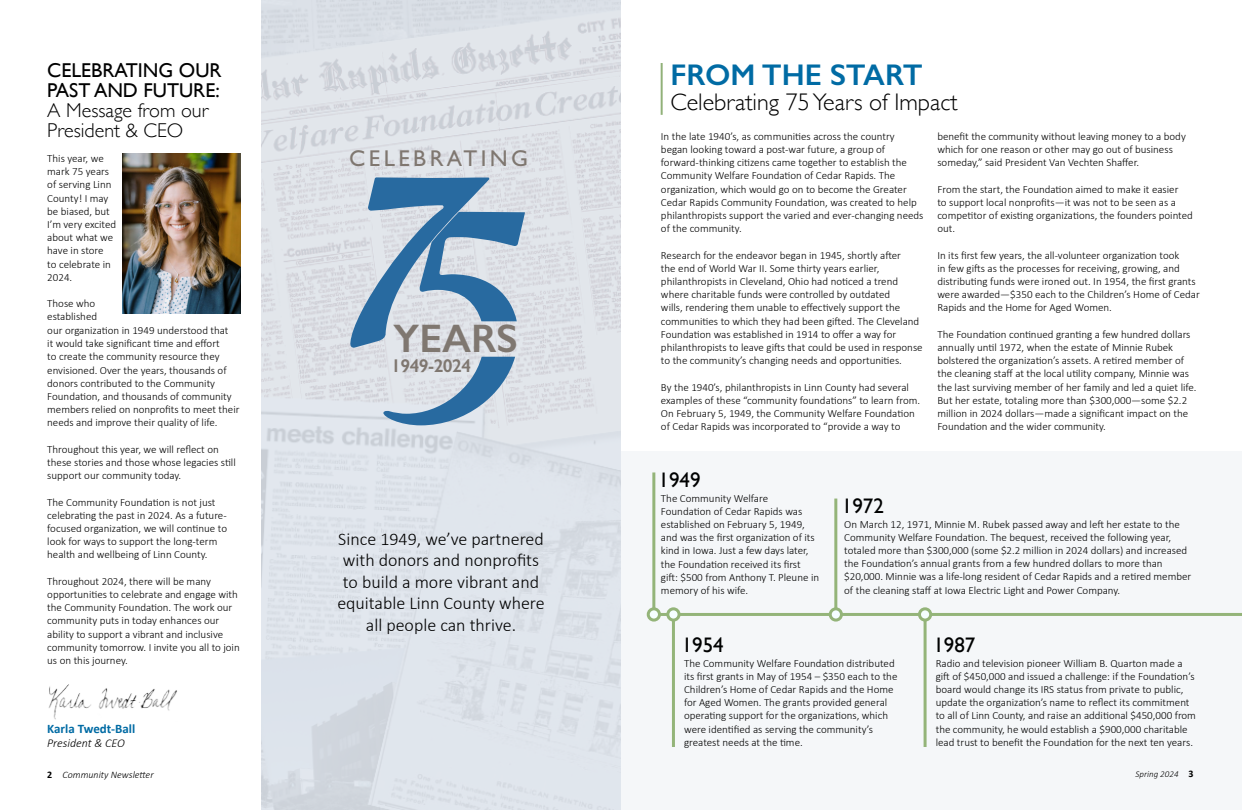
<style>
.page{position:relative;width:1242px;height:810px;background:#fff}
.page>*{position:absolute;margin:0;border:0;box-sizing:border-box;transform-origin:0 0}
.t1{font:600 40px "Gill Sans";color:#7f7770}
.t2{font:600 30px "Gill Sans";color:#006ba4}
.t3{font:300 24px "Gill Sans";color:#000}
.t4{font:22.9px "Gill Sans";letter-spacing:.15em;color:#7f7770}
.t5{font:21px "Gill Sans";color:#000101}
.t6{font:20px/20px "Gill Sans";color:#000}
.t7{font:300 20px/20px "Gill Sans";color:#000}
.t8{font:600 18.5px "Gill Sans";letter-spacing:-.03em;color:#7f7770}
.t9{font:300 18px/21.6px "Calibri";color:#000;text-align:center}
.t10{font:700 13px "Calibri";color:#006ba4}
.t11{font:italic 300 12px "Calibri";color:#000}
.t12{font:300 11px/13.2px "Calibri";color:#000}
.t13{font:300 11px/13.2px "Calibri";color:#000101}
.t14{font:italic 300 10px "Calibri";color:#000}
.t15{font:700 10px "Calibri";color:#000}
.t16{font:italic 300 9px "Calibri";color:#000}
</style>
<div class="page">
<div style="left:621px;top:452px;width:621px;height:358px;background:#f5f7f9"></div>
<img style="left:261px;top:0;width:360px;height:810px">
<hr style="left:661px;top:63px;width:2px;height:52px;background:#91b179">
<img style="left:123px;top:154px;width:117px;height:160px">
<img style="left:48px;top:684px;width:129px;height:36px">
<svg style="left:350px;top:177px;width:175px;height:171px;background:#98b2ca"></svg>
<svg style="left:383px;top:357px;width:132px;height:68px;background:#a5bcd1"></svg>
<hr style="left:653px;top:613px;width:589px;height:3px;background:#94b479">
<hr style="left:652px;top:472px;width:3px;height:144px;background:#94b479">
<div style="left:648px;top:609px;width:11px;height:11px;background:#f5ffff;border-radius:50%"></div>
<div style="left:647px;top:607px;width:14px;height:15px;border:3px solid #94b479;border-radius:50%"></div>
<hr style="left:834px;top:499px;width:3px;height:117px;background:#94b479">
<div style="left:830px;top:609px;width:11px;height:11px;background:#f5ffff;border-radius:50%"></div>
<div style="left:829px;top:607px;width:14px;height:15px;border:3px solid #94b479;border-radius:50%"></div>
<hr style="left:672px;top:613px;width:3px;height:134px;background:#94b479">
<div style="left:668px;top:609px;width:11px;height:11px;background:#f5ffff;border-radius:50%"></div>
<div style="left:666px;top:607px;width:15px;height:15px;border:3px solid #94b479;border-radius:50%"></div>
<hr style="left:924px;top:613px;width:3px;height:134px;background:#94b479">
<div style="left:919px;top:609px;width:12px;height:11px;background:#f5ffff;border-radius:50%"></div>
<div style="left:918px;top:607px;width:14px;height:15px;border:3px solid #94b479;border-radius:50%"></div>
<p class="t6" style="left:47px;top:60px;width:176px">CELEBRATING OUR<br>PAST AND FUTURE:</p>
<p class="t7" style="left:47px;top:99px;width:163px">A Message from our<br>President &amp; CEO</p>
<p class="t13" style="left:47px;top:152px;width:71px">This year, we mark 75 years of serving Linn<br>County! I may be biased, but<br>I’m very excited about what we have in store<br>to celebrate in<br>2024.</p>
<p class="t13" style="left:47px;top:297px;width:51px">Those who established</p>
<p class="t13" style="left:47px;top:324px;width:194px">our organization in 1949 understood that<br>it would take significant time and effort<br>to create the community resource they envisioned. Over the years, thousands of donors contributed to the Community Foundation, and thousands of community members relied on nonprofits to meet their needs and improve their quality of life.</p>
<p class="t13" style="left:47px;top:442px;width:190px">Throughout this year, we will reflect on these stories and those whose legacies still support our community today.</p>
<p class="t13" style="left:47px;top:495px;width:181px">The Community Foundation is not just celebrating the past in 2024. As a future&shy;focused organization, we will continue to look for ways to support the long-term health and wellbeing of Linn County.</p>
<p class="t13" style="left:47px;top:574px;width:194px">Throughout 2024, there will be many opportunities to celebrate and engage with the Community Foundation. The work our community puts in today enhances our ability to support a vibrant and inclusive community tomorrow. I invite you all to join us on this journey.</p>
<p class="t10" style="left:47px;top:719px;width:89px">Karla Twedt-Ball</p>
<p class="t11" style="left:47px;top:736px;width:79px">President &amp; CEO</p>
<p class="t4" style="left:349px;top:145px;width:181px">CELEBRATING</p>
<p class="t1" style="left:393px;top:315px;width:126px">YEARS</p>
<p class="t8" style="left:391px;top:355px;width:81px">1949-2024</p>
<p class="t9" style="left:337px;top:528px;width:209px">Since 1949, we’ve partnered with donors and nonprofits to build a more vibrant and equitable Linn County where all people can thrive.</p>
<p class="t2" style="left:671px;top:56px;width:254px">FROM THE START</p>
<p class="t3" style="left:671px;top:83px;width:289px">Celebrating 75 Years of Impact</p>
<p class="t12" style="left:661px;top:129px;width:264px">In the late 1940’s, as communities across the country began looking toward a post-war future, a group of forward-thinking citizens came together to establish the Community Welfare Foundation of Cedar Rapids. The organization, which would go on to become the Greater Cedar Rapids Community Foundation, was created to help philanthropists support the varied and ever-changing needs of the community.</p>
<p class="t12" style="left:661px;top:248px;width:263px">Research for the endeavor began in 1945, shortly after<br>the end of World War II. Some thirty years earlier, philanthropists in Cleveland, Ohio had noticed a trend where charitable funds were controlled by outdated<br>wills, rendering them unable to effectively support the communities to which they had been gifted. The Cleveland Foundation was established in 1914 to offer a way for philanthropists to leave gifts that could be used in response to the community’s changing needs and opportunities.</p>
<p class="t12" style="left:661px;top:380px;width:261px">By the 1940’s, philanthropists in Linn County had several examples of these “community foundations” to learn from.<br>On February 5, 1949, the Community Welfare Foundation of Cedar Rapids was incorporated to “provide a way to</p>
<p class="t12" style="left:937px;top:129px;width:250px">benefit the community without leaving money to a body which for one reason or other may go out of business someday,” said President Van Vechten Shaffer.</p>
<p class="t12" style="left:937px;top:182px;width:257px">From the start, the Foundation aimed to make it easier<br>to support local nonprofits—it was not to be seen as a competitor of existing organizations, the founders pointed out.</p>
<p class="t12" style="left:937px;top:248px;width:264px">In its first few years, the all-volunteer organization took<br>in few gifts as the processes for receiving, growing, and distributing funds were ironed out. In 1954, the first grants were awarded—$350 each to the Children’s Home of Cedar Rapids and the Home for Aged Women.</p>
<p class="t12" style="left:937px;top:327px;width:261px">The Foundation continued granting a few hundred dollars annually until 1972, when the estate of Minnie Rubek bolstered the organization’s assets. A retired member of the cleaning staff at the local utility company, Minnie was the last surviving member of her family and led a quiet life.<br>But her estate, totaling more than $300,000—some $2.2 million in 2024 dollars—made a significant impact on the Foundation and the wider community.</p>
<p class="t5" style="left:659px;top:468px;width:43px">1949</p>
<p class="t12" style="left:661px;top:491px;width:160px">The Community Welfare<br>Foundation of Cedar Rapids was established on February 5, 1949, and was the first organization of its kind in Iowa. Just a few days later, the Foundation received its first gift: $500 from Anthony T. Pleune in memory of his wife.</p>
<p class="t5" style="left:842px;top:494px;width:43px">1972</p>
<p class="t12" style="left:844px;top:517px;width:349px">On March 12, 1971, Minnie M. Rubek passed away and left her estate to the Community Welfare Foundation. The bequest, received the following year, totaled more than $300,000 (some $2.2 million in 2024 dollars) and increased the Foundation’s annual grants from a few hundred dollars to more than $20,000. Minnie was a life-long resident of Cedar Rapids and a retired member of the cleaning staff at Iowa Electric Light and Power Company.</p>
<p class="t5" style="left:682px;top:632px;width:43px">1954</p>
<p class="t5" style="left:933px;top:632px;width:43px">1987</p>
<p class="t12" style="left:684px;top:656px;width:215px">The Community Welfare Foundation distributed its first grants in May of 1954 – $350 each to the Children’s Home of Cedar Rapids and the Home for Aged Women. The grants provided general operating support for the organizations, which were identified as serving the community’s greatest needs at the time.</p>
<p class="t12" style="left:936px;top:656px;width:262px">Radio and television pioneer William B. Quarton made a gift of $450,000 and issued a challenge: if the Foundation’s board would change its IRS status from private to public, update the organization’s name to reflect its commitment to all of Linn County, and raise an additional $450,000 from the community, he would establish a $900,000 charitable lead trust to benefit the Foundation for the next ten years.</p>
<p class="t15" style="left:47px;top:767px;width:7px">2</p>
<p class="t14" style="left:63px;top:768px;width:93px">Community Newsletter</p>
<p class="t16" style="left:1136px;top:768px;width:45px">Spring 2024</p>
<p class="t15" style="left:1188px;top:767px;width:7px">3</p>
</div>
